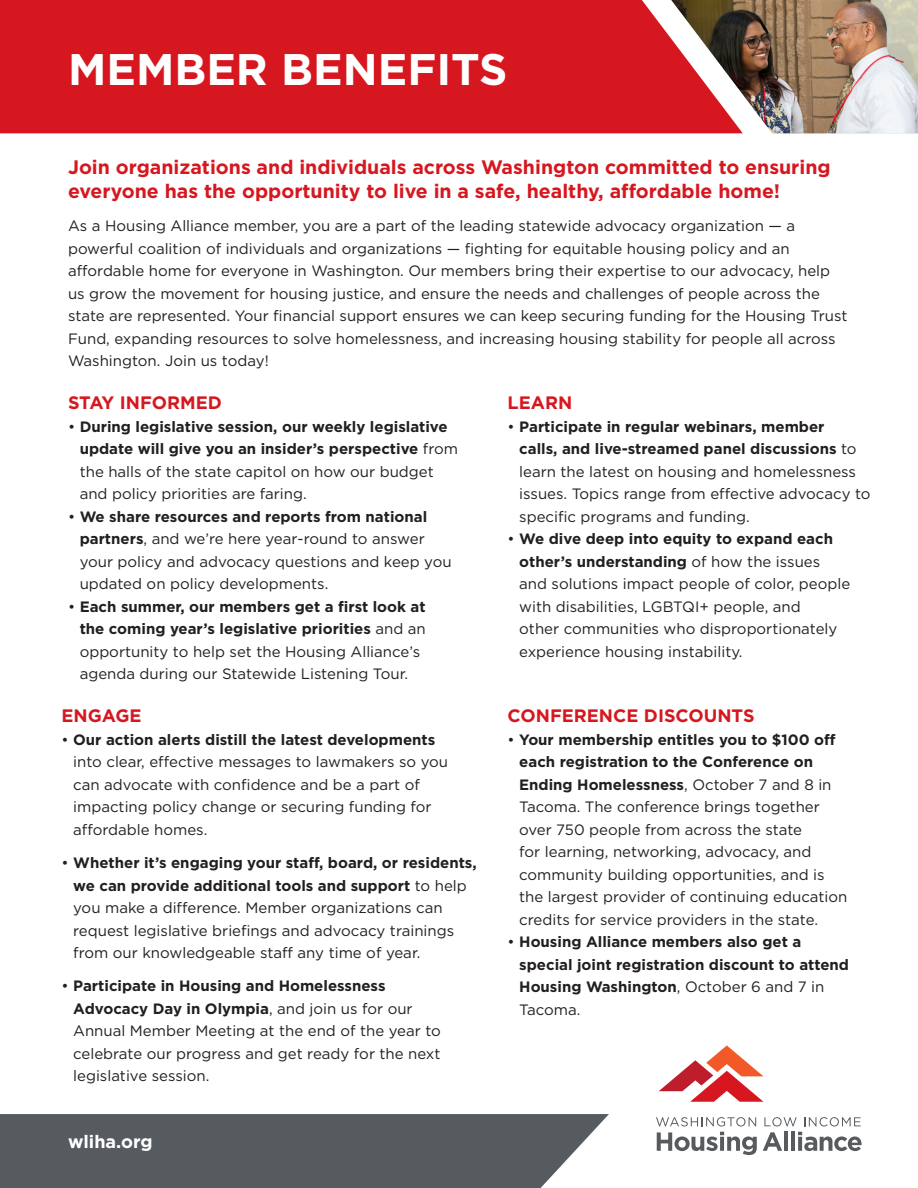
<style>
.page{position:relative;width:918px;height:1188px;background:#fff}
.page>*{position:absolute;margin:0;border:0;box-sizing:border-box;transform-origin:0 0}
.t1{font:700 44.25px "Gotham";color:#fff}
.t2{font:700 19.5px/24px "Gotham";color:#d7171f}
.t3{font:700 18px "Gotham";color:#d7171f}
.t4{font:700 18px "Gotham";color:#fff}
.t5{font:15px/22.5px "Gotham";color:#231f20}
.t6{font:700 15px/22.5px "Gotham";color:#231f20}
.s1{font-weight:400}
.s2{font-weight:700}
</style>
<div class="page">
<svg style="left:659px;top:1045px;width:104px;height:57px"></svg>
<svg style="left:656px;top:1117px;width:101px;height:38px"></svg>
<svg style="left:763px;top:1117px;width:99px;height:34px"></svg>
<svg style="left:0;top:1114px;width:609px;height:74px;fill:#565b5f"></svg>
<div style="left:0;top:0;width:671px;height:133px;background:#d7171f"></div>
<img style="left:671px;top:0;width:247px;height:133px">
<p class="t1" style="left:68px;top:44px;width:441px">MEMBER BENEFITS</p>
<p class="t2" style="left:68px;top:154px;width:764px">Join organizations and individuals across Washington committed to ensuring everyone has the opportunity to live in a safe, healthy, affordable home!</p>
<p class="t5" style="left:68px;top:214px;width:781px">As a Housing Alliance member, you are a part of the leading statewide advocacy organization — a powerful coalition of individuals and organizations — fighting for equitable housing policy and an affordable home for everyone in Washington. Our members bring their expertise to our advocacy, help us grow the movement for housing justice, and ensure the needs and challenges of people across the state are represented. Your financial support ensures we can keep securing funding for the Housing Trust Fund, expanding resources to solve homelessness, and increasing housing stability for people all across Washington. Join us today!</p>
<p class="t3" style="left:68px;top:393px;width:155px">STAY INFORMED</p>
<p class="t6" style="left:80px;top:415px;width:380px;text-indent:-12px"><span class="s1">•</span> During legislative session, our weekly legislative update will give you an insider’s perspective <span class="s1">from the halls of the state capitol on how our budget and policy priorities are faring.</span></p>
<p class="t5" style="left:80px;top:505px;width:373px;text-indent:-12px">• <span class="s2">We share resources and reports from national partners</span>, and we’re here year-round to answer your policy and advocacy questions and keep you updated on policy developments.</p>
<p class="t5" style="left:80px;top:595px;width:348px;text-indent:-12px">• <span class="s2">Each summer, our members get a first look at the coming year’s legislative priorities</span> and an opportunity to help set the Housing Alliance’s agenda during our Statewide Listening Tour.</p>
<p class="t3" style="left:62px;top:706px;width:81px">ENGAGE</p>
<p class="t5" style="left:73px;top:728px;width:376px;text-indent:-12px">• <span class="s2">Our action alerts distill the latest developments </span>into clear, effective messages to lawmakers so you can advocate with confidence and be a part of impacting policy change or securing funding for affordable homes.</p>
<p class="t5" style="left:73px;top:851px;width:405px;text-indent:-12px">• <span class="s2">Whether it’s engaging your staff, board, or residents, we can provide additional tools and support</span> to help you make a difference. Member organizations can request legislative briefings and advocacy trainings from our knowledgeable staff any time of year.</p>
<p class="t5" style="left:73px;top:975px;width:369px;text-indent:-12px">• <span class="s2">Participate in Housing and Homelessness Advocacy Day in Olympia</span>, and join us for our Annual Member Meeting at the end of the year to celebrate our progress and get ready for the next legislative session.</p>
<p class="t4" style="left:68px;top:1132px;width:86px">wliha.org</p>
<p class="t3" style="left:508px;top:393px;width:66px">LEARN</p>
<p class="t5" style="left:519px;top:415px;width:353px;text-indent:-12px">• <span class="s2">Participate in regular webinars, member<br>calls, and live-streamed panel discussions</span> to learn the latest on housing and homelessness issues. Topics range from effective advocacy to specific programs and funding.</p>
<p class="t5" style="left:519px;top:528px;width:333px;text-indent:-12px">• <span class="s2">We dive deep into equity to expand each other’s understanding</span> of how the issues and solutions impact people of color, people with disabilities, LGBTQI+ people, and<br>other communities who disproportionately experience housing instability.</p>
<p class="t3" style="left:508px;top:706px;width:248px">CONFERENCE DISCOUNTS</p>
<p class="t5" style="left:519px;top:728px;width:330px;text-indent:-12px">• <span class="s2">Your membership entitles you to $100 off each registration to the Conference on Ending Homelessness</span>, October 7 and 8 in Tacoma. The conference brings together over 750 people from across the state<br>for learning, networking, advocacy, and community building opportunities, and is the largest provider of continuing education credits for service providers in the state.</p>
<p class="t6" style="left:519px;top:930px;width:331px;text-indent:-12px"><span class="s1">•</span> Housing Alliance members also get a special joint registration discount to attend<br>Housing Washington<span class="s1">, October 6 and 7 in<br>Tacoma.</span></p>
</div>
